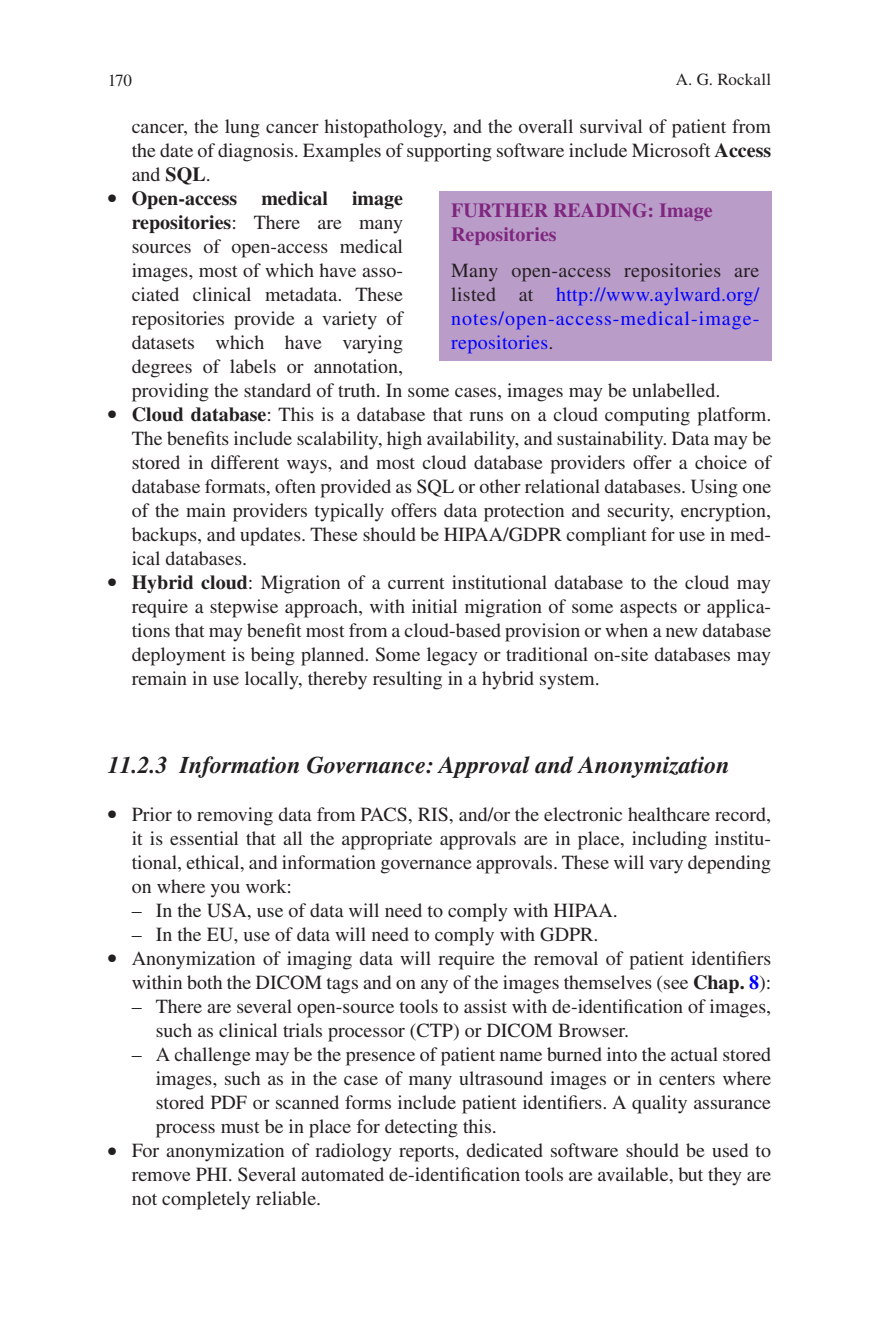
<style>
.page{position:relative;width:879px;height:1333px;background:#fff}
.page>*{position:absolute;margin:0;border:0;box-sizing:border-box;transform-origin:0 0}
.t1{font:italic 700 24px "Times LT Std";color:#231f20}
.t2{font:20px/24px "Times LT Std";color:#231f20;text-align:justify}
.t3{font:20px/24px "Times LT Std";letter-spacing:.05em;color:#00f;text-align:justify}
.t4{font:700 20px/24px "Times LT Std";color:#7f277f}
.t5{font:17px "Times LT Std Roman 2";letter-spacing:.015em;color:#231f20}
.t6{font:17px "Times LT Std";color:#231f20}
.s1{font-weight:700}
.s2{color:#231f20}
.s3{font-weight:700;color:#00f}
</style>
<div class="page">
<div style="left:439px;top:191px;width:332px;height:170px;background:#ba9cc9"></div>
<p class="t6" style="left:108px;top:71px;width:26px">170</p>
<p class="t5" style="left:676px;top:70px;width:97px">A. G. Rockall</p>
<p class="t2" style="left:132px;top:114px;width:641px">cancer, the lung cancer histopathology, and the overall survival of patient from the date of diagnosis. Examples of supporting software include Microsoft <span class="s1">Access </span>and <span class="s1">SQL</span>.</p>
<p class="t2" style="left:132px;top:186px;width:590px;text-align:left;text-indent:-24px">● <span class="s1">Open-access medical image<br>repositories</span>: There are many<br>sources of open-access medical<br>images, most of which have asso-<br>ciated clinical metadata. These<br>repositories provide a variety of<br>datasets which have varying<br>degrees of labels or annotation,<br>providing the standard of truth. In some cases, images may be unlabelled.</p>
<p class="t2" style="left:132px;top:402px;width:641px;text-indent:-24px">● <span class="s1">Cloud database</span>: This is a database that runs on a cloud computing platform.<br>The benefits include scalability, high availability, and sustainability. Data may be stored in different ways, and most cloud database providers offer a choice of database formats, often provided as SQL or other relational databases. Using one of the main providers typically offers data protection and security, encryption, backups, and updates. These should be HIPAA/GDPR compliant for use in med&shy;ical databases.</p>
<p class="t2" style="left:132px;top:570px;width:641px;text-indent:-24px">● <span class="s1">Hybrid cloud</span>: Migration of a current institutional database to the cloud may require a stepwise approach, with initial migration of some aspects or applica&shy;tions that may benefit most from a cloud-based provision or when a new database deployment is being planned. Some legacy or traditional on-site databases may remain in use locally, thereby resulting in a hybrid system.</p>
<p class="t4" style="left:451px;top:198px;width:263px">FURTHER READING: Image<br>Repositories</p>
<p class="t3" style="left:451px;top:258px;width:310px"><span class="s2">Many open-access repositories are listed at</span> http://www.aylward.org/ notes/open-access-medical-image&shy;repositories<span class="s2">.</span></p>
<p class="t1" style="left:108px;top:751px;width:623px">11.2.3 Information Governance: Approval and Anonymization</p>
<p class="t2" style="left:132px;top:802px;width:641px;text-indent:-24px">● Prior to removing data from PACS, RIS, and/or the electronic healthcare record, it is essential that all the appropriate approvals are in place, including institu&shy;tional, ethical, and information governance approvals. These will vary depending on where you work:</p>
<p class="t2" style="left:132px;top:898px;width:487px">– In the USA, use of data will need to comply with HIPAA.</p>
<p class="t2" style="left:132px;top:922px;width:468px">– In the EU, use of data will need to comply with GDPR.</p>
<p class="t2" style="left:108px;top:946px;width:665px;text-align:right">● Anonymization of imaging data will require the removal of patient identifiers within both the DICOM tags and on any of the images themselves (see <span class="s1">Chap.</span> <span class="s3">8</span>):</p>
<p class="t2" style="left:156px;top:994px;width:617px;text-indent:-24px">– There are several open-source tools to assist with de-identification of images, such as clinical trials processor (CTP) or DICOM Browser.</p>
<p class="t2" style="left:156px;top:1042px;width:617px;text-indent:-24px">– A challenge may be the presence of patient name burned into the actual stored images, such as in the case of many ultrasound images or in centers where stored PDF or scanned forms include patient identifiers. A quality assurance process must be in place for detecting this.</p>
<p class="t2" style="left:132px;top:1138px;width:641px;text-indent:-24px">● For anonymization of radiology reports, dedicated software should be used to remove PHI. Several automated de-identification tools are available, but they are not completely reliable.</p>
</div>
